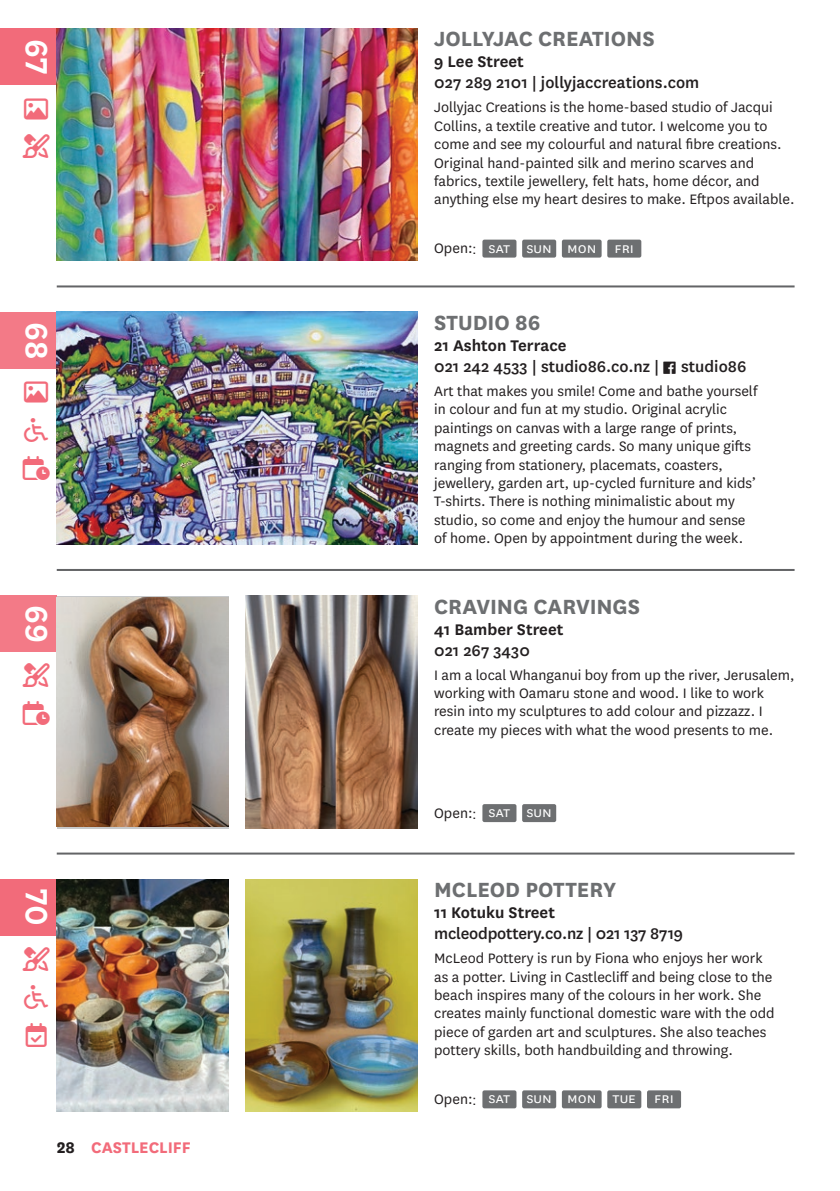
<style>
.page{position:relative;width:840px;height:1191px;background:#fff}
.page>*{position:absolute;margin:0;border:0;box-sizing:border-box;transform-origin:0 0}
.Vertical_Studio_Number{font:600 36px "National";color:#fff}
.Studio_Heading{font:700 24px "National";color:#6d6f71}
.Accessibility_Icons{font:24px "Font Awesome 6 Pro";color:#f26b7a}
.Studio_Contact_Details{font:500 18px "National";color:#231f20}
.Studio_Address{font:600 18px "National";color:#231f20}
.Page_Footer_Title{font:700 18px "National";color:#f26b7a}
.Studio_Bio{font:16px/18.4px "National";color:#231f20}
.Open_Day{font:16px "National";color:#fff}
.s1{color:#231f20}
</style>
<div class="page">
<div style="left:0;top:28px;width:57px;height:57px;background:#f26b7a"></div>
<hr style="left:57px;top:285px;width:737px;height:2px;background:#636466">
<hr style="left:57px;top:569px;width:737px;height:2px;background:#636466">
<hr style="left:57px;top:852px;width:737px;height:2px;background:#636466">
<div style="left:0;top:312px;width:57px;height:57px;background:#f37a87"></div>
<div style="left:0;top:595px;width:57px;height:57px;background:#f37a87"></div>
<img style="left:57px;top:312px;width:360px;height:232px">
<img style="left:57px;top:28px;width:360px;height:233px">
<div style="left:482px;top:1090px;width:34px;height:18px;background:#6d6f71;border-radius:2px"></div>
<div style="left:522px;top:1090px;width:34px;height:18px;background:#6d6f71;border-radius:2px"></div>
<div style="left:561px;top:1090px;width:40px;height:18px;background:#6d6f71;border-radius:2px"></div>
<div style="left:607px;top:1090px;width:34px;height:18px;background:#6d6f71;border-radius:2px"></div>
<div style="left:646px;top:1090px;width:34px;height:18px;background:#6d6f71;border-radius:2px"></div>
<div style="left:482px;top:804px;width:34px;height:18px;background:#6d6f71;border-radius:2px"></div>
<div style="left:522px;top:804px;width:34px;height:18px;background:#6d6f71;border-radius:2px"></div>
<div style="left:482px;top:240px;width:34px;height:18px;background:#6d6f71;border-radius:2px"></div>
<div style="left:522px;top:240px;width:34px;height:18px;background:#6d6f71;border-radius:2px"></div>
<div style="left:561px;top:240px;width:40px;height:18px;background:#6d6f71;border-radius:2px"></div>
<div style="left:607px;top:240px;width:34px;height:18px;background:#6d6f71;border-radius:2px"></div>
<div style="left:0;top:879px;width:57px;height:57px;background:#f26b7a"></div>
<img style="left:57px;top:879px;width:171px;height:232px">
<img style="left:57px;top:597px;width:171px;height:229px">
<img style="left:245px;top:879px;width:172px;height:232px">
<img style="left:245px;top:596px;width:172px;height:232px">
<p class="Vertical_Studio_Number" style="left:62px;top:39px;width:37px;rotate:90deg">67</p>
<p class="Accessibility_Icons" style="left:23px;top:134px;width:3px">■▼◆▲■●</p>
<p class="Vertical_Studio_Number" style="left:62px;top:322px;width:39px;rotate:90deg">68</p>
<p class="Accessibility_Icons" style="left:23px;top:455px;width:3px">●■●□</p>
<p class="Vertical_Studio_Number" style="left:62px;top:605px;width:39px;rotate:90deg">69</p>
<p class="Accessibility_Icons" style="left:23px;top:663px;width:3px">■▼◆▲■●</p>
<p class="Accessibility_Icons" style="left:23px;top:701px;width:3px">●■●□</p>
<p class="Vertical_Studio_Number" style="left:62px;top:889px;width:39px;rotate:90deg">70</p>
<p class="Accessibility_Icons" style="left:23px;top:947px;width:3px">■▼◆▲■●</p>
<p class="Accessibility_Icons" style="left:26px;top:1022px;width:3px">●■</p>
<p class="Page_Footer_Title" style="left:57px;top:1135px;width:135px"><span class="s1">28</span> CASTLECLIFF</p>
<p class="Studio_Heading" style="left:434px;top:22px;width:222px">JOLLYJAC CREATIONS</p>
<p class="Studio_Address" style="left:434px;top:49px;width:91px">9 Lee Street</p>
<p class="Studio_Contact_Details" style="left:434px;top:70px;width:266px">027 289 2101 | jollyjaccreations.com</p>
<p class="Studio_Bio" style="left:434px;top:98px;width:362px">Jollyjac Creations is the home-based studio of Jacqui Collins, a textile creative and tutor. I welcome you to come and see my colourful and natural fibre creations.<br>Original hand-painted silk and merino scarves and fabrics, textile jewellery, felt hats, home décor, and anything else my heart desires to make. Eftpos available.</p>
<p class="Studio_Bio" style="left:434px;top:238px;width:40px">Open:</p>
<p class="Open_Day" style="left:488px;top:237px;width:23px">sat</p>
<p class="Open_Day" style="left:526px;top:237px;width:27px">sun</p>
<p class="Open_Day" style="left:566px;top:237px;width:31px">mon</p>
<p class="Open_Day" style="left:614px;top:237px;width:21px">fri</p>
<p class="Studio_Heading" style="left:434px;top:305px;width:108px">STUDIO 86</p>
<p class="Studio_Address" style="left:434px;top:333px;width:134px">21 Ashton Terrace</p>
<p class="Studio_Contact_Details" style="left:434px;top:354px;width:313px">021 242 4533 | studio86.co.nz | □□ studio86</p>
<p class="Studio_Bio" style="left:434px;top:381px;width:325px">Art that makes you smile! Come and bathe yourself in colour and fun at my studio. Original acrylic paintings on canvas with a large range of prints, magnets and greeting cards. So many unique gifts ranging from stationery, placemats, coasters, jewellery, garden art, up-cycled furniture and kids’ T-shirts. There is nothing minimalistic about my studio, so come and enjoy the humour and sense of home. Open by appointment during the week.</p>
<p class="Studio_Heading" style="left:434px;top:589px;width:207px">CRAVING CARVINGS</p>
<p class="Studio_Address" style="left:434px;top:616px;width:131px">41 Bamber Street</p>
<p class="Studio_Contact_Details" style="left:434px;top:638px;width:97px">021 267 3430</p>
<p class="Studio_Bio" style="left:434px;top:665px;width:362px">I am a local Whanganui boy from up the river, Jerusalem, working with Oamaru stone and wood. I like to work resin into my sculptures to add colour and pizzazz. I create my pieces with what the wood presents to me.</p>
<p class="Studio_Bio" style="left:434px;top:802px;width:40px">Open:</p>
<p class="Open_Day" style="left:488px;top:802px;width:23px">sat</p>
<p class="Open_Day" style="left:526px;top:802px;width:27px">sun</p>
<p class="Studio_Heading" style="left:434px;top:872px;width:183px">MCLEOD POTTERY</p>
<p class="Studio_Address" style="left:434px;top:900px;width:122px">11 Kotuku Street</p>
<p class="Studio_Contact_Details" style="left:434px;top:921px;width:250px">mcleodpottery.co.nz | 021 137 8719</p>
<p class="Studio_Bio" style="left:434px;top:948px;width:342px">McLeod Pottery is run by Fiona who enjoys her work as a potter. Living in Castlecliff and being close to the beach inspires many of the colours in her work. She creates mainly functional domestic ware with the odd piece of garden art and sculptures. She also teaches pottery skills, both handbuilding and throwing.</p>
<p class="Studio_Bio" style="left:434px;top:1089px;width:40px">Open:</p>
<p class="Open_Day" style="left:488px;top:1088px;width:23px">sat</p>
<p class="Open_Day" style="left:526px;top:1088px;width:27px">sun</p>
<p class="Open_Day" style="left:566px;top:1088px;width:31px">mon</p>
<p class="Open_Day" style="left:612px;top:1088px;width:25px">tue</p>
<p class="Open_Day" style="left:654px;top:1088px;width:21px">fri</p>
</div>
